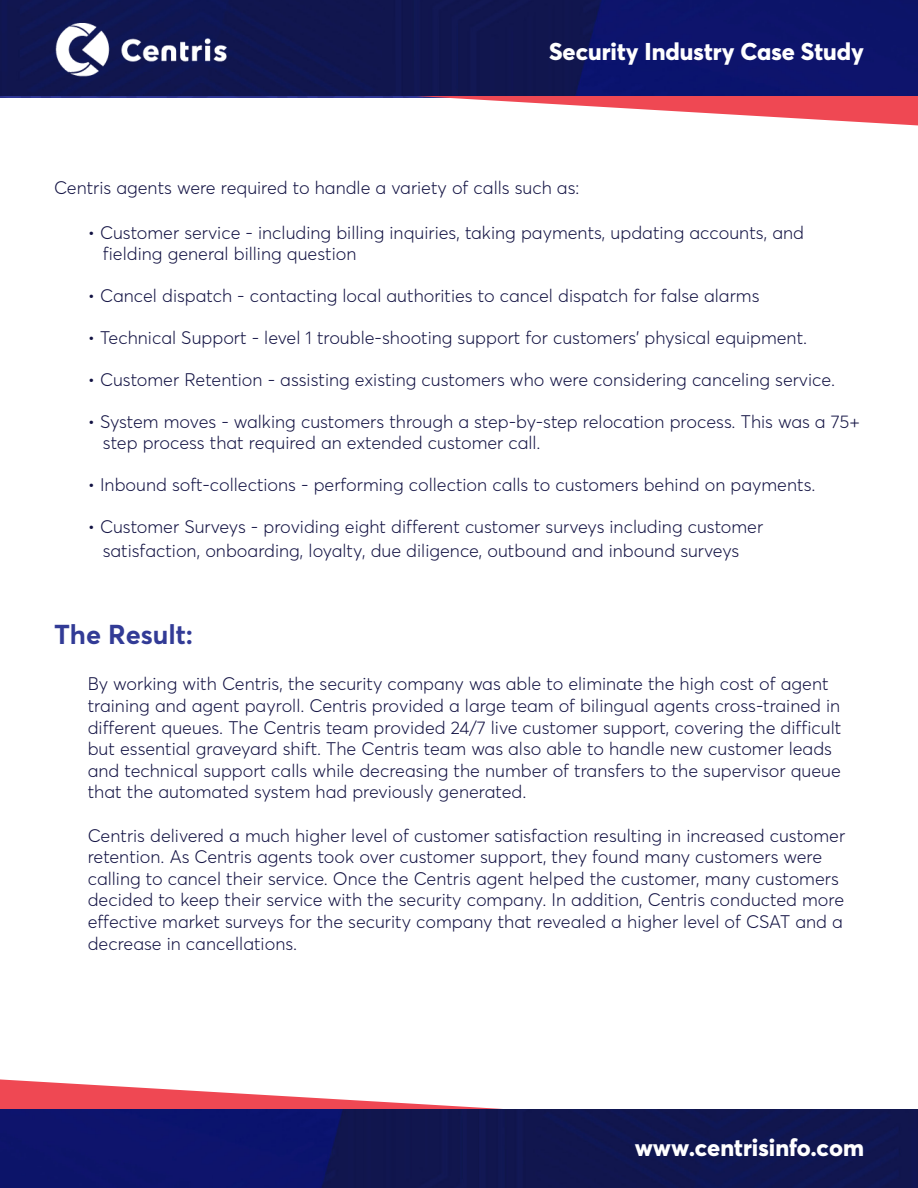
<style>
.page{position:relative;width:918px;height:1188px;background:#fff}
.page>*{position:absolute;margin:0;border:0;box-sizing:border-box;transform-origin:0 0}
.t1{font:700 27px "Averta";color:#323b96}
.t2{font:800 24px "Averta";color:#fff}
.t3{font:300 18px/21.6px "Averta";color:#121243}
</style>
<div class="page">
<svg style="left:100px;top:96px;width:818px;height:29px"></svg>
<img style="left:0;top:0;width:918px;height:96px">
<img style="left:36px;top:4px;width:210px;height:91px">
<svg style="left:0;top:1079px;width:502px;height:30px"></svg>
<img style="left:0;top:1109px;width:918px;height:79px">
<p class="t2" style="left:549px;top:36px;width:316px">Security Industry Case Study</p>
<p class="t3" style="left:54px;top:177px;width:527px">Centris agents were required to handle a variety of calls such as:</p>
<p class="t3" style="left:88px;top:222px;width:718px">• Customer service - including billing inquiries, taking payments, updating accounts, and</p>
<p class="t3" style="left:103px;top:243px;width:255px">fielding general billing question</p>
<p class="t3" style="left:88px;top:285px;width:673px">• Cancel dispatch - contacting local authorities to cancel dispatch for false alarms</p>
<p class="t3" style="left:88px;top:327px;width:721px">• Technical Support - level 1 trouble-shooting support for customers’ physical equipment.</p>
<p class="t3" style="left:88px;top:369px;width:749px">• Customer Retention - assisting existing customers who were considering canceling service.</p>
<p class="t3" style="left:103px;top:411px;width:758px;line-height:21px;text-indent:-15px">• System moves - walking customers through a step-by-step relocation process. This was a 75+ step process that required an extended customer call.</p>
<p class="t3" style="left:88px;top:474px;width:729px">• Inbound soft-collections - performing collection calls to customers behind on payments.</p>
<p class="t3" style="left:88px;top:516px;width:677px">• Customer Surveys - providing eight different customer surveys including customer</p>
<p class="t3" style="left:103px;top:540px;width:638px">satisfaction, onboarding, loyalty, due diligence, outbound and inbound surveys</p>
<p class="t1" style="left:54px;top:617px;width:141px">The Result:</p>
<p class="t3" style="left:88px;top:673px;width:755px">By working with Centris, the security company was able to eliminate the high cost of agent training and agent payroll. Centris provided a large team of bilingual agents cross-trained in different queues. The Centris team provided 24/7 live customer support, covering the difficult but essential graveyard shift. The Centris team was also able to handle new customer leads and technical support calls while decreasing the number of transfers to the supervisor queue that the automated system had previously generated.</p>
<p class="t3" style="left:88px;top:824px;width:759px">Centris delivered a much higher level of customer satisfaction resulting in increased customer retention. As Centris agents took over customer support, they found many customers were calling to cancel their service. Once the Centris agent helped the customer, many customers decided to keep their service with the security company. In addition, Centris conducted more effective market surveys for the security company that revealed a higher level of CSAT and a decrease in cancellations.</p>
<p class="t2" style="left:635px;top:1133px;width:231px">www.centrisinfo.com</p>
</div>
